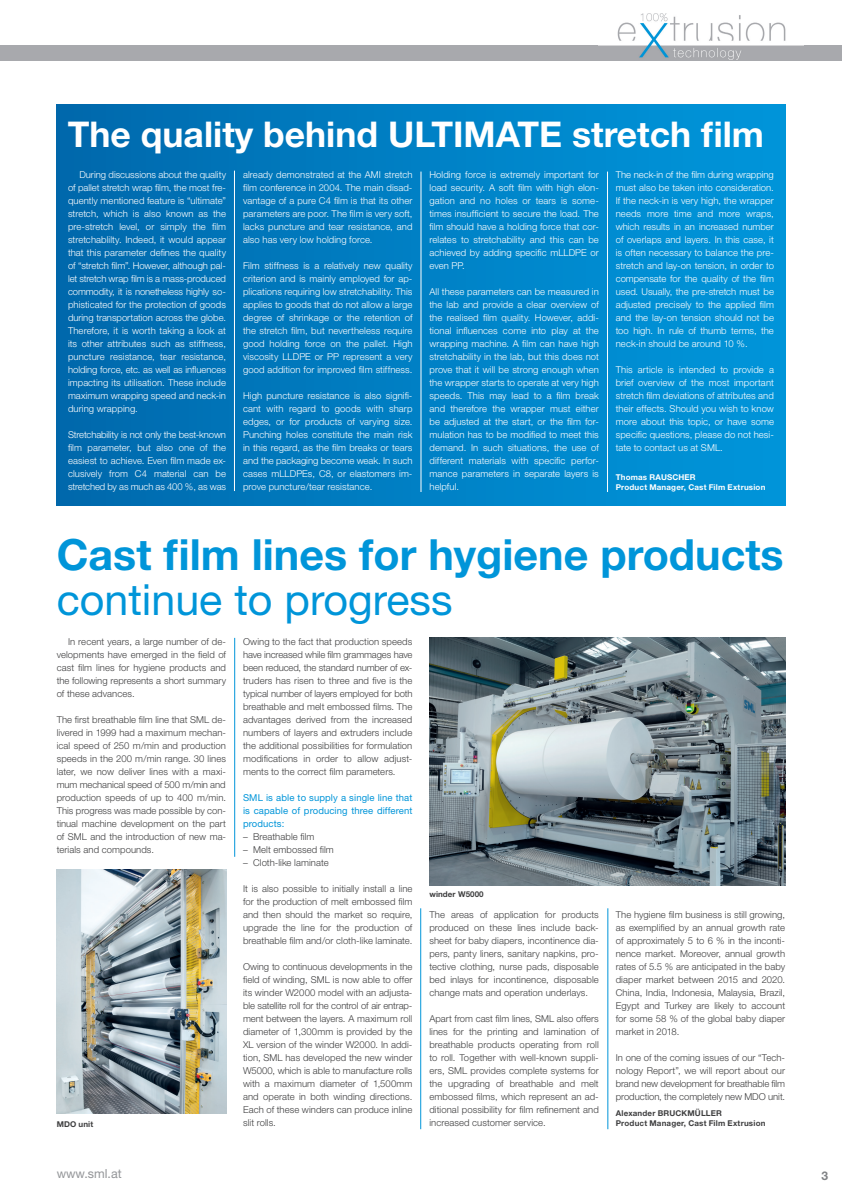
<style>
.page{position:relative;width:842px;height:1191px;background:#fff}
.page>*{position:absolute;margin:0;border:0;box-sizing:border-box;transform-origin:0 0}
.t1{font:700 43px "Helvetica Neue";color:#0095d9}
.t2{font:43px "Helvetica Neue";color:#0095d9}
.t3{font:700 35.5px "Helvetica Neue";color:#fff}
.t4{font:12.5px "Helvetica Neue";color:#939598}
.t5{font:700 12px "Helvetica Neue";color:#808285}
.t6{font:300 9.5px/13px "Helvetica Neue";letter-spacing:.005em;color:#fff;text-align:justify}
.t7{font:300 9.5px/13px "Helvetica Neue";letter-spacing:.005em;color:#3e3e3f;text-align:justify}
.t8{font:9.5px/13px "Helvetica Neue";letter-spacing:.01em;color:#0095d9;text-align:justify}
.t9{font:700 8px/10px "Helvetica Neue";letter-spacing:.02em;color:#3e3e3f}
.t10{font:700 8px/10px "Helvetica Neue";letter-spacing:.02em;color:#fff}
</style>
<div class="page">
<div style="left:0;top:45px;width:842px;height:15px;background:#a8a9ad"></div>
<img style="left:599px;top:14px;width:205px;height:46px">
<div style="left:57px;top:105px;width:728px;height:400px;background:linear-gradient(to right,#0069ac,#0097dc)"></div>
<hr style="left:421px;top:172px;width:1px;height:320px;background:#fff">
<hr style="left:607px;top:172px;width:1px;height:320px;background:#fff">
<hr style="left:234px;top:171px;width:1px;height:320px;background:#fff">
<hr style="left:235px;top:638px;width:1px;height:218px;background:#0095d9">
<hr style="left:420px;top:908px;width:1px;height:221px;background:#0095d9">
<img style="left:429px;top:638px;width:356px;height:247px">
<img style="left:57px;top:869px;width:169px;height:244px">
<hr style="left:608px;top:908px;width:1px;height:221px;background:#0095d9">
<h2 class="t3" style="left:68px;top:112px;width:698px">The quality behind ULTIMATE stretch film</h2>
<p class="t6" style="left:68px;top:168px;width:160px;text-indent:11px">During discussions about the quality of pallet stretch wrap film, the most fre&shy;quently mentioned feature is “ultimate” stretch, which is also known as the pre-stretch level, or simply the film stretchablilty. Indeed, it would appear that this parameter defines the quality of “stretch film”. However, although pal&shy;let stretch wrap film is a mass-produced commodity, it is nonetheless highly so&shy;phisticated for the protection of goods during transportation across the globe.<br>Therefore, it is worth taking a look at its other attributes such as stiffness, puncture resistance, tear resistance, holding force, etc. as well as influences impacting its utilisation. These include maximum wrapping speed and neck-in during wrapping.</p>
<p class="t6" style="left:68px;top:428px;width:160px">Stretchability is not only the best-known film parameter, but also one of the easiest to achieve. Even film made ex&shy;clusively from C4 material can be stretched by as much as 400 %, as was</p>
<p class="t6" style="left:616px;top:168px;width:160px">The neck-in of the film during wrapping must also be taken into consideration.<br>If the neck-in is very high, the wrapper needs more time and more wraps, which results in an increased number of overlaps and layers. In this case, it is often necessary to balance the pre&shy;stretch and lay-on tension, in order to compensate for the quality of the film used. Usually, the pre-stretch must be adjusted precisely to the applied film and the lay-on tension should not be too high. In rule of thumb terms, the neck-in should be around 10 %.</p>
<p class="t6" style="left:616px;top:363px;width:160px">This article is intended to provide a brief overview of the most important stretch film deviations of attributes and their effects. Should you wish to know more about this topic, or have some specific questions, please do not hesi&shy;tate to contact us at SML.</p>
<p class="t10" style="left:616px;top:472px;width:151px">Thomas RAUSCHER<br>Product Manager, Cast Film Extrusion</p>
<p class="t6" style="left:429px;top:168px;width:171px">Holding force is extremely important for load security. A soft film with high elon&shy;gation and no holes or tears is some&shy;times insufficient to secure the load. The film should have a holding force that cor&shy;relates to stretchability and this can be achieved by adding specific mLLDPE or even PP.</p>
<p class="t6" style="left:429px;top:285px;width:171px">All these parameters can be measured in the lab and provide a clear overview of the realised film quality. However, addi&shy;tional influences come into play at the wrapping machine. A film can have high stretchability in the lab, but this does not prove that it will be strong enough when the wrapper starts to operate at very high speeds. This may lead to a film break and therefore the wrapper must either be adjusted at the start, or the film for&shy;mulation has to be modified to meet this demand. In such situations, the use of different materials with specific perfor&shy;mance parameters in separate layers is helpful.</p>
<p class="t6" style="left:243px;top:168px;width:171px">already demonstrated at the AMI stretch film conference in 2004. The main disad&shy;vantage of a pure C4 film is that its other parameters are poor. The film is very soft, lacks puncture and tear resistance, and also has very low holding force.</p>
<p class="t6" style="left:243px;top:259px;width:171px">Film stiffness is a relatively new quality criterion and is mainly employed for ap&shy;plications requiring low stretchability. This applies to goods that do not allow a large degree of shrinkage or the retention of the stretch film, but nevertheless require good holding force on the pallet. High viscosity LLDPE or PP represent a very good addition for improved film stiffness.</p>
<p class="t6" style="left:243px;top:389px;width:171px">High puncture resistance is also signifi&shy;cant with regard to goods with sharp edges, or for products of varying size.<br>Punching holes constitute the main risk in this regard, as the film breaks or tears and the packaging become weak. In such cases mLLDPEs, C8, or elastomers im&shy;prove puncture/tear resistance.</p>
<h1 class="t1" style="left:57px;top:528px;width:728px">Cast film lines for hygiene products</h1>
<h1 class="t2" style="left:57px;top:574px;width:397px">continue to progress</h1>
<p class="t7" style="left:57px;top:635px;width:171px;text-indent:11px">In recent years, a large number of de&shy;velopments have emerged in the field of cast film lines for hygiene products and the following represents a short summary of these advances.</p>
<p class="t7" style="left:57px;top:713px;width:171px">The first breathable film line that SML de&shy;livered in 1999 had a maximum mechan&shy;ical speed of 250 m/min and production speeds in the 200 m/min range. 30 lines later, we now deliver lines with a maxi&shy;mum mechanical speed of 500 m/min and production speeds of up to 400 m/min.<br>This progress was made possible by con&shy;tinual machine development on the part of SML and the introduction of new ma&shy;terials and compounds.</p>
<p class="t7" style="left:243px;top:635px;width:171px">Owing to the fact that production speeds have increased while film grammages have been reduced, the standard number of ex&shy;truders has risen to three and five is the typical number of layers employed for both breathable and melt embossed films. The advantages derived from the increased numbers of layers and extruders include the additional possibilities for formulation modifications in order to allow adjust&shy;ments to the correct film parameters.</p>
<p class="t8" style="left:243px;top:791px;width:171px">SML is able to supply a single line that is capable of producing three different products:</p>
<p class="t7" style="left:243px;top:830px;width:73px">– Breathable film</p>
<p class="t7" style="left:243px;top:843px;width:92px">– Melt embossed film</p>
<p class="t7" style="left:243px;top:856px;width:87px">– Cloth-like laminate</p>
<p class="t7" style="left:243px;top:882px;width:171px">It is also possible to initially install a line for the production of melt embossed film and then should the market so require, upgrade the line for the production of breathable film and/or cloth-like laminate.</p>
<p class="t7" style="left:243px;top:960px;width:171px">Owing to continuous developments in the field of winding, SML is now able to offer its winder W2000 model with an adjusta&shy;ble satellite roll for the control of air entrap&shy;ment between the layers. A maximum roll diameter of 1,300mm is provided by the XL version of the winder W2000. In addi&shy;tion, SML has developed the new winder W5000, which is able to manufacture rolls with a maximum diameter of 1,500mm and operate in both winding directions.<br>Each of these winders can produce inline slit rolls.</p>
<p class="t9" style="left:429px;top:889px;width:56px">winder W5000</p>
<p class="t7" style="left:616px;top:908px;width:171px">The hygiene film business is still growing, as exemplified by an annual growth rate of approximately 5 to 6 % in the inconti&shy;nence market. Moreover, annual growth rates of 5.5 % are anticipated in the baby diaper market between 2015 and 2020.<br>China, India, Indonesia, Malaysia, Brazil, Egypt and Turkey are likely to account for some 58 % of the global baby diaper market in 2018.</p>
<p class="t7" style="left:616px;top:1051px;width:171px">In one of the coming issues of our “Tech&shy;nology Report”, we will report about our brand new development for breathable film production, the completely new MDO unit.</p>
<p class="t9" style="left:616px;top:1108px;width:151px">Alexander BRUCKMÜLLER<br>Product Manager, Cast Film Extrusion</p>
<p class="t7" style="left:429px;top:908px;width:171px">The areas of application for products produced on these lines include back&shy;sheet for baby diapers, incontinence dia&shy;pers, panty liners, sanitary napkins, pro&shy;tective clothing, nurse pads, disposable bed inlays for incontinence, disposable change mats and operation underlays.</p>
<p class="t7" style="left:429px;top:1012px;width:171px">Apart from cast film lines, SML also offers lines for the printing and lamination of breathable products operating from roll to roll. Together with well-known suppli&shy;ers, SML provides complete systems for the upgrading of breathable and melt embossed films, which represent an ad&shy;ditional possibility for film refinement and increased customer service.</p>
<p class="t9" style="left:57px;top:1118px;width:38px">MDO unit</p>
<h3 class="t4" style="left:57px;top:1165px;width:67px">www.sml.at</h3>
<p class="t5" style="left:821px;top:1168px;width:8px">3</p>
</div>
